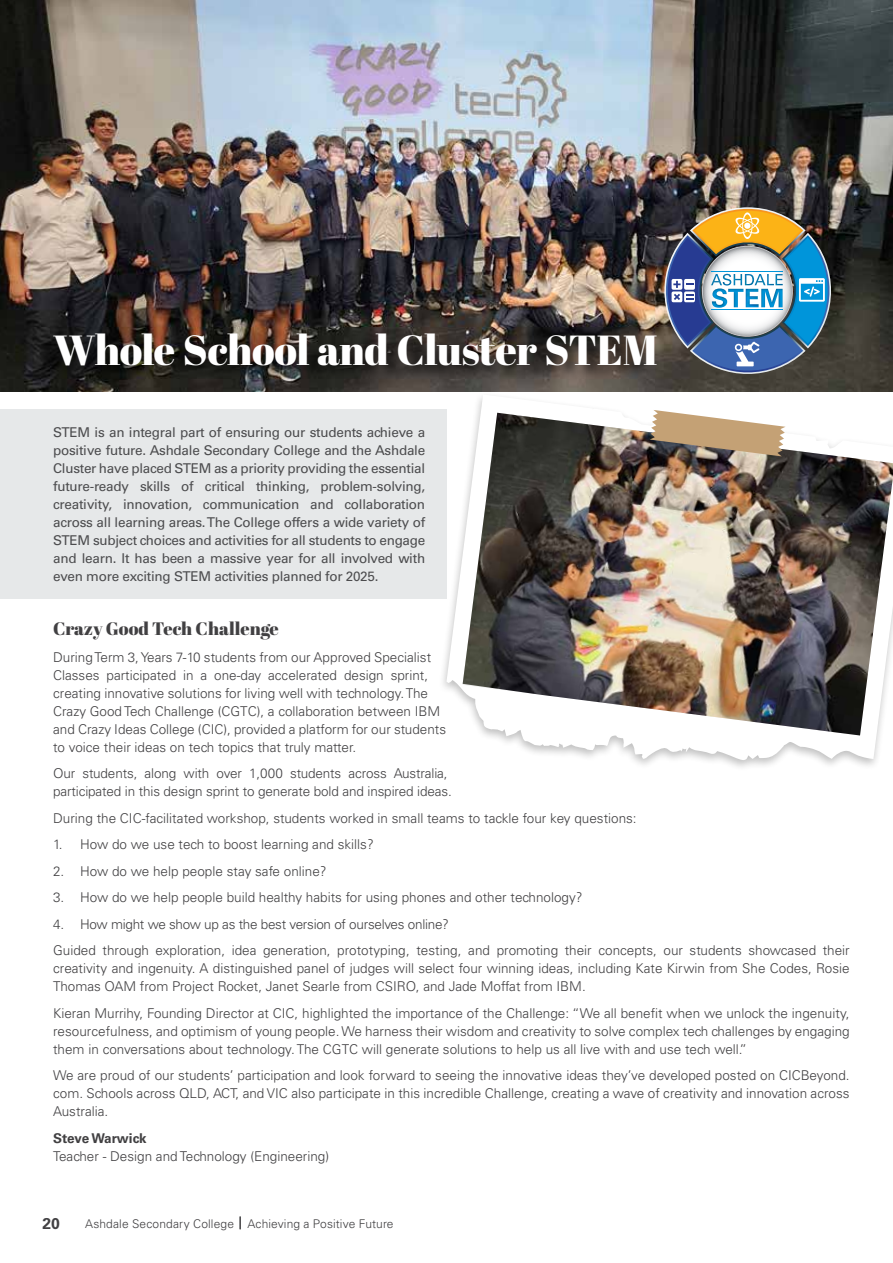
<style>
.page{position:relative;width:893px;height:1263px;background:#fff}
.page>*{position:absolute;margin:0;border:0;box-sizing:border-box;transform-origin:0 0}
.t1{font:42px "Abril Fatface";letter-spacing:-.015em;color:#fff}
.t2{font:18px "Abril Fatface";color:#414042}
.t3{font:700 15.6px "Univers LT Std";color:#414042}
.t4{font:300 13.5px/18px "Univers";color:#414042}
.t5{font:13.5px/18px "Univers";letter-spacing:-.02em;color:#4c4c4e;text-align:justify}
.t6{font:700 13.5px "Univers LT Std";color:#414042}
.t7{font:300 12px "Univers";letter-spacing:.01em;color:#414042}
</style>
<div class="page">
<svg style="left:239px;top:1217px;width:2px;height:12px"></svg>
<div style="left:0;top:409px;width:446px;height:189px;background:#e6e8e9"></div>
<img style="left:0;top:0;width:893px;height:391px">
<img style="left:657px;top:204px;width:181px;height:177px">
<img style="left:761px;top:289px;width:22px;height:18px">
<img style="left:746px;top:289px;width:13px;height:18px">
<img style="left:728px;top:289px;width:15px;height:18px">
<hr style="left:711px;top:310px;width:72px;height:1px;background:#0095da">
<div style="left:32px;top:330px;width:618px;height:50px;background:#000;opacity:.6"></div>
<div style="left:438px;top:391px;width:455px;height:381px;background:#000;opacity:.25"></div>
<svg style="left:446px;top:394px;width:447px;height:366px"></svg>
<img style="left:463px;top:413px;width:430px;height:322px">
<svg style="left:650px;top:410px;width:135px;height:46px"></svg>
<svg style="left:892px;top:582px;width:1px;height:84px"></svg>
<h1 class="t1" style="left:53px;top:321px;width:606px">Whole School and Cluster STEM</h1>
<p class="t5" style="left:53px;top:423px;width:374px">STEM is an integral part of ensuring our students achieve a positive future. Ashdale Secondary College and the Ashdale Cluster have placed STEM as a priority providing the essential future-ready skills of critical thinking, problem-solving, creativity, innovation, communication and collaboration across all learning areas. The College offers a wide variety of STEM subject choices and activities for all students to engage and learn. It has been a massive year for all involved with even more exciting STEM activities planned for 2025.</p>
<h2 class="t2" style="left:53px;top:616px;width:227px">Crazy Good Tech Challenge</h2>
<p class="t4" style="left:53px;top:648px;width:395px">During Term 3, Years 7-10 students from our Approved Specialist Classes participated in a one-day accelerated design sprint, creating innovative solutions for living well with technology. The Crazy Good Tech Challenge (CGTC), a collaboration between IBM and Crazy Ideas College (CIC), provided a platform for our students to voice their ideas on tech topics that truly matter.</p>
<p class="t4" style="left:53px;top:764px;width:400px">Our students, along with over 1,000 students across Australia, participated in this design sprint to generate bold and inspired ideas.</p>
<p class="t4" style="left:53px;top:809px;width:585px">During the CIC-facilitated workshop, students worked in small teams to tackle four key questions:</p>
<p class="t4" style="left:53px;top:835px;width:322px">1. How do we use tech to boost learning and skills?</p>
<p class="t4" style="left:53px;top:862px;width:275px">2. How do we help people stay safe online?</p>
<p class="t4" style="left:53px;top:888px;width:531px">3. How do we help people build healthy habits for using phones and other technology?</p>
<p class="t4" style="left:53px;top:911px;width:798px;line-height:26.5px">4. How might we show up as the best version of ourselves online?<br>Guided through exploration, idea generation, prototyping, testing, and promoting their concepts, our students showcased their</p>
<p class="t4" style="left:53px;top:959px;width:798px">creativity and ingenuity. A distinguished panel of judges will select four winning ideas, including Kate Kirwin from She Codes, Rosie<br>Thomas OAM from Project Rocket, Janet Searle from CSIRO, and Jade Moffat from IBM.</p>
<p class="t4" style="left:53px;top:1004px;width:798px;text-align:justify">Kieran Murrihy, Founding Director at CIC, highlighted the importance of the Challenge: “We all benefit when we unlock the ingenuity, resourcefulness, and optimism of young people. We harness their wisdom and creativity to solve complex tech challenges by engaging them in conversations about technology. The CGTC will generate solutions to help us all live with and use tech well.”</p>
<p class="t4" style="left:53px;top:1066px;width:798px;text-align:justify">We are proud of our students’ participation and look forward to seeing the innovative ideas they’ve developed posted on CICBeyond. com. Schools across QLD, ACT, and VIC also participate in this incredible Challenge, creating a wave of creativity and innovation across Australia.</p>
<p class="t6" style="left:53px;top:1130px;width:95px">Steve Warwick</p>
<p class="t4" style="left:53px;top:1147px;width:278px">Teacher - Design and Technology (Engineering)</p>
<p class="t3" style="left:43px;top:1214px;width:19px">20</p>
<p class="t7" style="left:85px;top:1216px;width:310px">Ashdale Secondary College Achieving a Positive Future</p>
</div>
